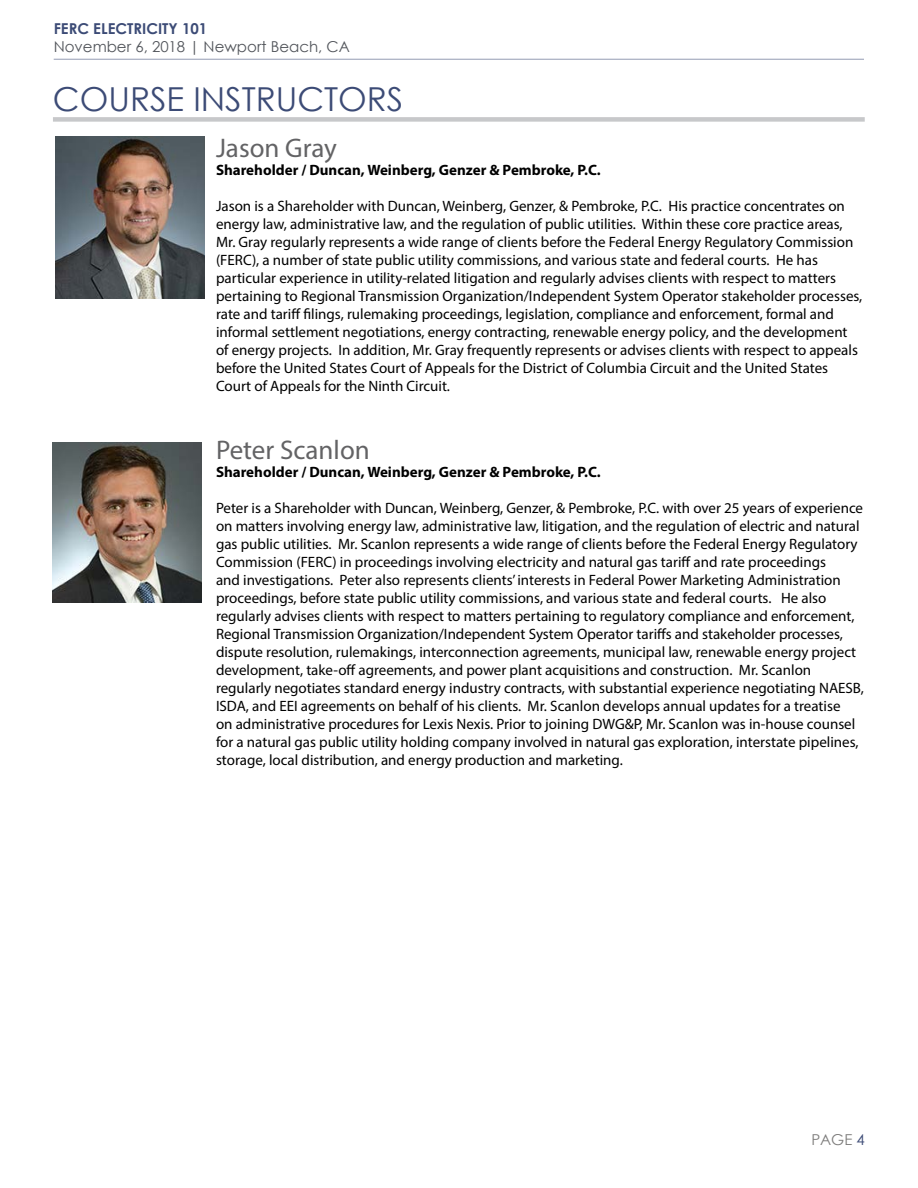
<style>
.page{position:relative;width:918px;height:1188px;background:#fff}
.page>*{position:absolute;margin:0;border:0;box-sizing:border-box;transform-origin:0 0}
.t1{font:33px "Century Gothic";color:#3c4b76}
.t2{font:27px "Myriad Pro";color:#636365}
.t3{font:15px/18px "Myriad Pro";color:#000}
.t4{font:700 15px "Myriad Pro";color:#000}
.t5{font:15px "Century Gothic";color:#52555b}
.t6{font:700 15px "Century Gothic";color:#3c4b76}
.t7{font:15px "Century Gothic";color:#7d7c7b}
.s1{color:#3c4b76}
</style>
<div class="page">
<hr style="left:54px;top:59px;width:810px;height:1px;background:#3c4b76">
<div style="left:53px;top:117px;width:812px;height:5px;background:#c7c8ca"></div>
<img style="left:56px;top:136px;width:148px;height:162px">
<img style="left:53px;top:442px;width:148px;height:161px">
<p class="t6" style="left:54px;top:17px;width:155px">FERC ELECTRICITY 101</p>
<p class="t5" style="left:54px;top:36px;width:298px">November 6, 2018 | Newport Beach, CA</p>
<h1 class="t1" style="left:53px;top:76px;width:352px">COURSE INSTRUCTORS</h1>
<h2 class="t2" style="left:216px;top:131px;width:122px">Jason Gray</h2>
<p class="t4" style="left:216px;top:160px;width:386px">Shareholder / Duncan, Weinberg, Genzer &amp; Pembroke, P.C.</p>
<p class="t3" style="left:216px;top:196px;width:648px">Jason is a Shareholder with Duncan, Weinberg, Genzer, &amp; Pembroke, P.C. His practice concentrates on energy law, administrative law, and the regulation of public utilities. Within these core practice areas, Mr. Gray regularly represents a wide range of clients before the Federal Energy Regulatory Commission (FERC), a number of state public utility commissions, and various state and federal courts. He has particular experience in utility-related litigation and regularly advises clients with respect to matters pertaining to Regional Transmission Organization/Independent System Operator stakeholder processes, rate and tariff filings, rulemaking proceedings, legislation, compliance and enforcement, formal and informal settlement negotiations, energy contracting, renewable energy policy, and the development of energy projects. In addition, Mr. Gray frequently represents or advises clients with respect to appeals before the United States Court of Appeals for the District of Columbia Circuit and the United States Court of Appeals for the Ninth Circuit.</p>
<h2 class="t2" style="left:216px;top:433px;width:155px">Peter Scanlon</h2>
<p class="t4" style="left:216px;top:462px;width:386px">Shareholder / Duncan, Weinberg, Genzer &amp; Pembroke, P.C.</p>
<p class="t3" style="left:216px;top:499px;width:650px">Peter is a Shareholder with Duncan, Weinberg, Genzer, &amp; Pembroke, P.C. with over 25 years of experience on matters involving energy law, administrative law, litigation, and the regulation of electric and natural gas public utilities. Mr. Scanlon represents a wide range of clients before the Federal Energy Regulatory Commission (FERC) in proceedings involving electricity and natural gas tariff and rate proceedings<br>and investigations. Peter also represents clients’ interests in Federal Power Marketing Administration proceedings, before state public utility commissions, and various state and federal courts. He also regularly advises clients with respect to matters pertaining to regulatory compliance and enforcement, Regional Transmission Organization/Independent System Operator tariffs and stakeholder processes, dispute resolution, rulemakings, interconnection agreements, municipal law, renewable energy project development, take-off agreements, and power plant acquisitions and construction. Mr. Scanlon regularly negotiates standard energy industry contracts, with substantial experience negotiating NAESB, ISDA, and EEI agreements on behalf of his clients. Mr. Scanlon develops annual updates for a treatise<br>on administrative procedures for Lexis Nexis. Prior to joining DWG&amp;P, Mr. Scanlon was in-house counsel for a natural gas public utility holding company involved in natural gas exploration, interstate pipelines, storage, local distribution, and energy production and marketing.</p>
<p class="t7" style="left:811px;top:1129px;width:55px">PAGE <span class="s1">4</span></p>
</div>
